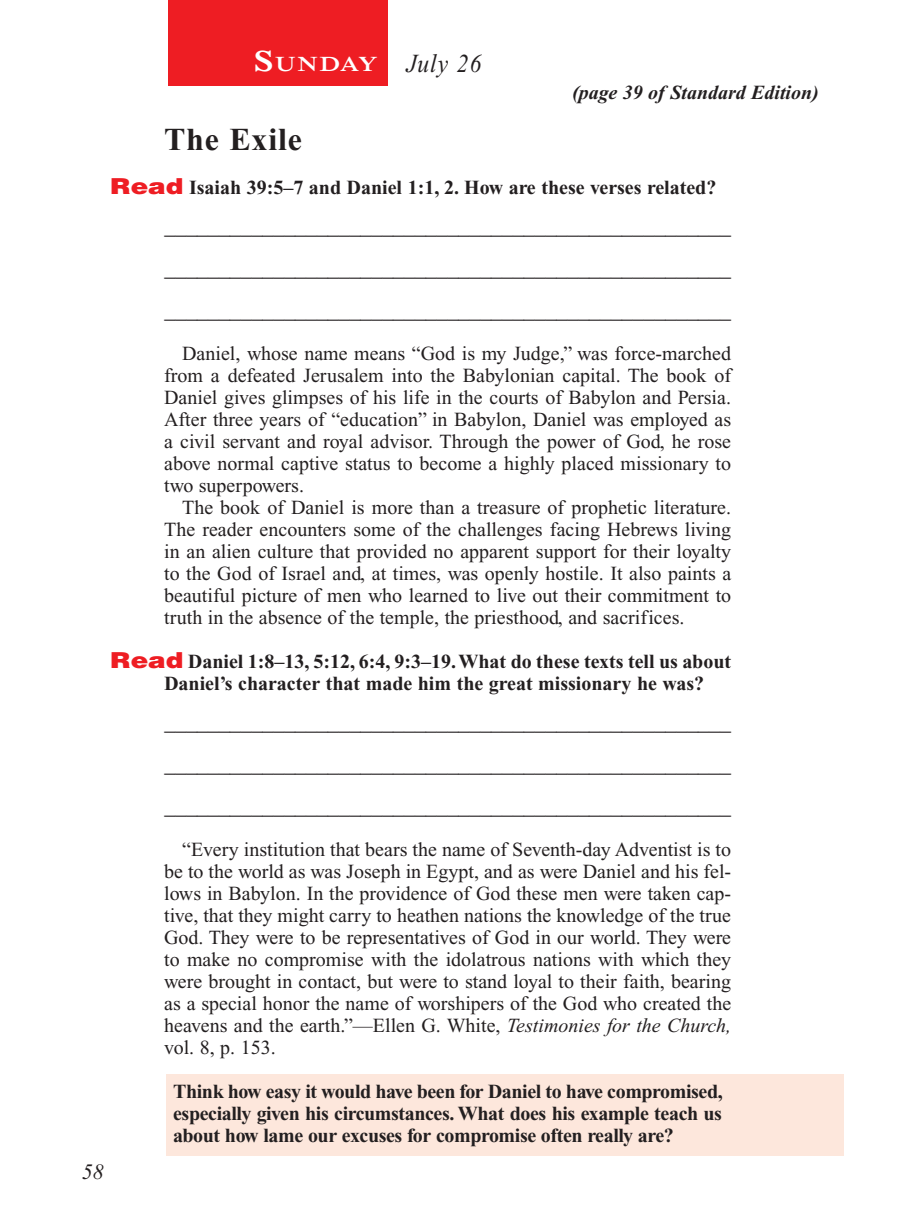
<style>
.page{position:relative;width:900px;height:1224px;background:#fff}
.page>*{position:absolute;margin:0;border:0;box-sizing:border-box;transform-origin:0 0}
.Head{font:700 32px "Times New Roman PS Std";letter-spacing:.025em;color:#231f20}
.Lesson_Dates{font:italic 26px "Times New Roman PS Std";letter-spacing:.045em;color:#231f20;scale:.9 1}
.Blank_Lines{font:22px "Times New Roman PS Std";color:#231f20}
.Blank_Lines_SB{font:22px "Times New Roman PS Std";color:#231f20}
.PageNumbers{font:italic 22px "Times New Roman PS Std";color:#231f20}
.Daily_Header{font:600 21px "Times NRMT Std";letter-spacing:.045em;color:#fff;scale:1.1 1}
.Body{font:20px/22px "Times New Roman PS Std";color:#231f20;text-align:justify}
.x-screened_box-text{font:700 20px/22px "Times New Roman PS Std";letter-spacing:-.02em;color:#231f20;text-align:justify}
.Question{font:700 20px/22px "Times New Roman PS Std";color:#231f20}
.Question_NO_SB{font:700 20px "Times New Roman PS Std";color:#231f20}
.Page_from_SE{font:italic 700 20px "Times New Roman PS Std";color:#231f20}
.s1{font-size:30px}
.s2{font-family:"Helvetica LT Std";font-weight:900;font-size:22px;color:#ee1d23}
.s3{font-style:italic}
</style>
<div class="page">
<div style="left:168px;top:0;width:220px;height:85px;background:#ee1d23"></div>
<div style="left:166px;top:1074px;width:677px;height:81px;background:#fde7dc"></div>
<p class="Daily_Header" style="left:254px;top:52px;width:114px"><span class="s1">S</span>UNDAY</p>
<p class="Lesson_Dates" style="left:407px;top:50px;width:85px">July 26</p>
<p class="Page_from_SE" style="left:572px;top:82px;width:248px">(page 39 of Standard Edition)</p>
<p class="Head" style="left:164px;top:121px;width:139px">The Exile</p>
<p class="Question_NO_SB" style="left:110px;top:176px;width:608px"><span class="s2">Read</span> Isaiah 39:5–7 and Daniel 1:1, 2. How are these verses related?</p>
<p class="Blank_Lines_SB" style="left:165px;top:215px;width:568px">____________________________________________________</p>
<p class="Blank_Lines" style="left:165px;top:257px;width:568px">____________________________________________________</p>
<p class="Blank_Lines" style="left:165px;top:299px;width:568px">____________________________________________________</p>
<p class="Body" style="left:164px;top:342px;width:569px;text-indent:18px">Daniel, whose name means “God is my Judge,” was force-marched from a defeated Jerusalem into the Babylonian capital. The book of Daniel gives glimpses of his life in the courts of Babylon and Persia.<br>After three years of “education” in Babylon, Daniel was employed as a civil servant and royal advisor. Through the power of God, he rose above normal captive status to become a highly placed missionary to two superpowers.</p>
<p class="Body" style="left:164px;top:496px;width:569px;text-indent:18px">The book of Daniel is more than a treasure of prophetic literature.<br>The reader encounters some of the challenges facing Hebrews living in an alien culture that provided no apparent support for their loyalty to the God of Israel and, at times, was openly hostile. It also paints a beautiful picture of men who learned to live out their commitment to truth in the absence of the temple, the priesthood, and sacrifices.</p>
<p class="Question" style="left:164px;top:650px;width:569px;text-indent:-54px"><span class="s2">Read</span> Daniel 1:8–13, 5:12, 6:4, 9:3–19. What do these texts tell us about<br>Daniel’s character that made him the great missionary he was?</p>
<p class="Blank_Lines_SB" style="left:165px;top:711px;width:568px">____________________________________________________</p>
<p class="Blank_Lines" style="left:165px;top:753px;width:568px">____________________________________________________</p>
<p class="PageNumbers" style="left:82px;top:1160px;width:23px">58</p>
<p class="Blank_Lines" style="left:165px;top:795px;width:568px">____________________________________________________</p>
<p class="Body" style="left:164px;top:838px;width:569px;text-indent:18px">“Every institution that bears the name of Seventh-day Adventist is to be to the world as was Joseph in Egypt, and as were Daniel and his fel&shy;lows in Babylon. In the providence of God these men were taken cap&shy;tive, that they might carry to heathen nations the knowledge of the true God. They were to be representatives of God in our world. They were to make no compromise with the idolatrous nations with which they were brought in contact, but were to stand loyal to their faith, bearing as a special honor the name of worshipers of the God who created the heavens and the earth.”—Ellen G. White, <span class="s3">Testimonies for the Church, </span>vol. 8, p. 153.</p>
<p class="x-screened_box-text" style="left:173px;top:1080px;width:551px">Think how easy it would have been for Daniel to have compromised, especially given his circumstances. What does his example teach us about how lame our excuses for compromise often really are?</p>
</div>
